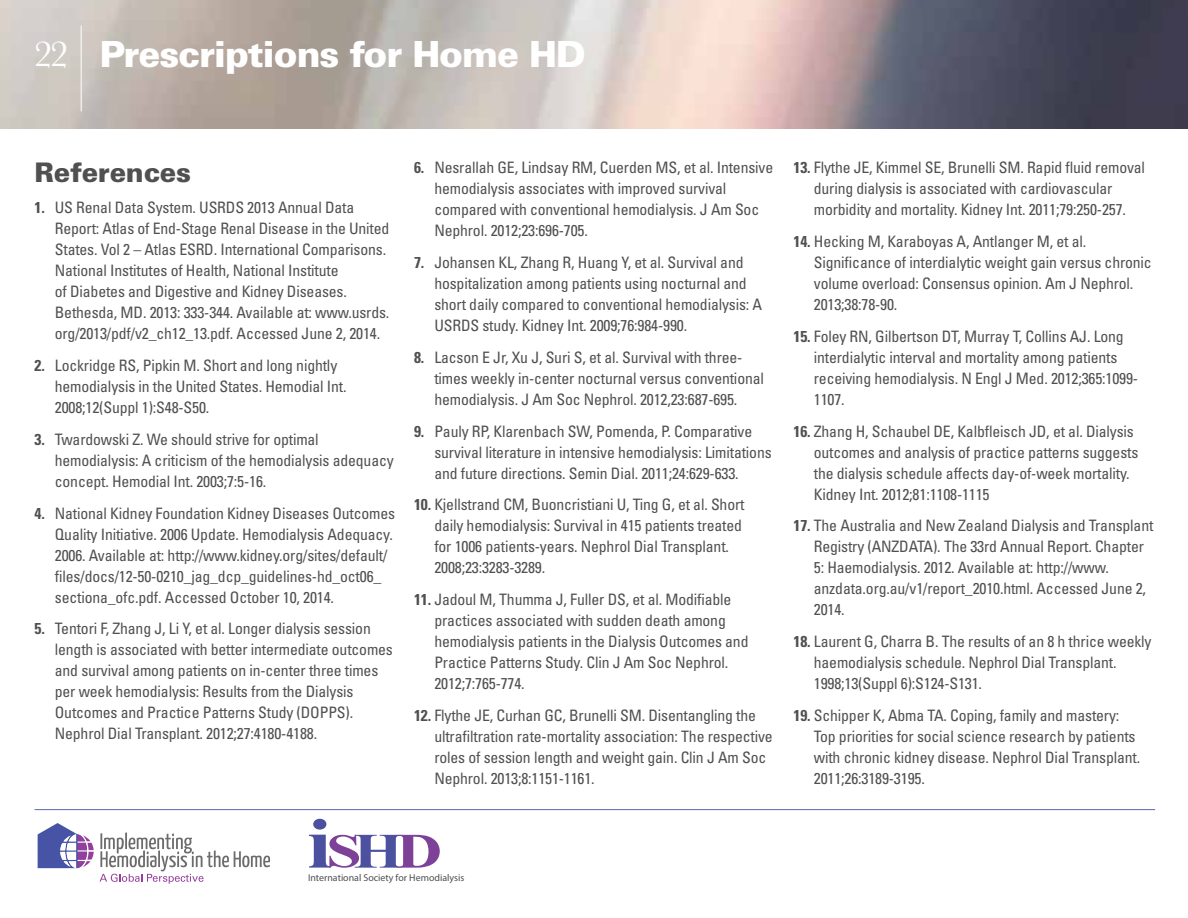
<style>
.page{position:relative;width:1188px;height:918px;background:#fff}
.page>*{position:absolute;margin:0;border:0;box-sizing:border-box;transform-origin:0 0}
.t1{font:900 36px "Univers LT Std";letter-spacing:-.03em;color:#fff}
.t2{font:900 27px "Univers LT Std";letter-spacing:-.01em;color:#505050}
.t3{font:condensed 15.75px/21px "Univers LT Std";letter-spacing:-.01em;color:#505050}
.t4{font:9.9px "Myriad Pro";color:#4d5051}
.s1{font-family:"Baskerville";font-weight:400;font-size:37.5px}
.s2{font-weight:700}
</style>
<div class="page">
<img style="left:1px;top:0;width:1187px;height:129px">
<hr style="left:81px;top:26px;width:1px;height:85px;background:#fff">
<hr style="left:35px;top:809px;width:1120px;height:1px;background:#5d69b2">
<svg style="left:100px;top:833px;width:170px;height:51px"></svg>
<svg style="left:38px;top:823px;width:56px;height:45px"></svg>
<svg style="left:309px;top:819px;width:131px;height:64px"></svg>
<h1 class="t1" style="left:34px;top:31px;width:554px"><span class="s1">22</span> Prescriptions for Home HD</h1>
<h2 class="t2" style="left:35px;top:155px;width:158px">References</h2>
<p class="t3" style="left:55px;top:197px;width:336px;text-indent:-20px"><span class="s2">1.</span> US Renal Data System. USRDS 2013 Annual Data Report: Atlas of End-Stage Renal Disease in the United States. Vol 2 – Atlas ESRD. International Comparisons.<br>National Institutes of Health, National Institute<br>of Diabetes and Digestive and Kidney Diseases.<br>Bethesda, MD. 2013: 333-344. Available at: www.usrds. org/2013/pdf/v2_ch12_13.pdf. Accessed June 2, 2014.</p>
<p class="t3" style="left:55px;top:355px;width:293px;text-indent:-20px"><span class="s2">2.</span> Lockridge RS, Pipkin M. Short and long nightly hemodialysis in the United States. Hemodial Int.<br>2008;12(Suppl 1):S48-S50.</p>
<p class="t3" style="left:55px;top:429px;width:340px;text-indent:-20px"><span class="s2">3.</span> Twardowski Z. We should strive for optimal hemodialysis: A criticism of the hemodialysis adequacy concept. Hemodial Int. 2003;7:5-16.</p>
<p class="t3" style="left:55px;top:502px;width:342px;text-indent:-20px"><span class="s2">4.</span> National Kidney Foundation Kidney Diseases Outcomes Quality Initiative. 2006 Update. Hemodialysis Adequacy.<br>2006. Available at: http://www.kidney.org/sites/default/ files/docs/12-50-0210_jag_dcp_guidelines-hd_oct06_ sectiona_ofc.pdf. Accessed October 10, 2014.</p>
<p class="t3" style="left:55px;top:618px;width:340px;text-indent:-20px"><span class="s2">5.</span> Tentori F, Zhang J, Li Y, et al. Longer dialysis session length is associated with better intermediate outcomes and survival among patients on in-center three times per week hemodialysis: Results from the Dialysis Outcomes and Practice Patterns Study (DOPPS).<br>Nephrol Dial Transplant. 2012;27:4180-4188.</p>
<p class="t3" style="left:434px;top:157px;width:340px;text-indent:-20px"><span class="s2">6.</span> Nesrallah GE, Lindsay RM, Cuerden MS, et al. Intensive hemodialysis associates with improved survival compared with conventional hemodialysis. J Am Soc Nephrol. 2012;23:696-705.</p>
<p class="t3" style="left:434px;top:252px;width:329px;text-indent:-20px"><span class="s2">7.</span> Johansen KL, Zhang R, Huang Y, et al. Survival and hospitalization among patients using nocturnal and short daily compared to conventional hemodialysis: A USRDS study. Kidney Int. 2009;76:984-990.</p>
<p class="t3" style="left:434px;top:347px;width:331px;text-indent:-20px"><span class="s2">8.</span> Lacson E Jr, Xu J, Suri S, et al. Survival with three&shy;times weekly in-center nocturnal versus conventional hemodialysis. J Am Soc Nephrol. 2012,23:687-695.</p>
<p class="t3" style="left:434px;top:420px;width:339px;text-indent:-20px"><span class="s2">9.</span> Pauly RP, Klarenbach SW, Pomenda, P. Comparative survival literature in intensive hemodialysis: Limitations and future directions. Semin Dial. 2011;24:629-633.</p>
<p class="t3" style="left:434px;top:494px;width:312px;text-indent:-20px"><span class="s2">10.</span> Kjellstrand CM, Buoncristiani U, Ting G, et al. Short daily hemodialysis: Survival in 415 patients treated for 1006 patients-years. Nephrol Dial Transplant.<br>2008;23:3283-3289.</p>
<p class="t3" style="left:434px;top:589px;width:316px;text-indent:-20px"><span class="s2">11.</span> Jadoul M, Thumma J, Fuller DS, et al. Modifiable practices associated with sudden death among hemodialysis patients in the Dialysis Outcomes and Practice Patterns Study. Clin J Am Soc Nephrol.<br>2012;7:765-774.</p>
<p class="t3" style="left:434px;top:705px;width:340px;text-indent:-20px"><span class="s2">12.</span> Flythe JE, Curhan GC, Brunelli SM. Disentangling the ultrafiltration rate-mortality association: The respective roles of session length and weight gain. Clin J Am Soc Nephrol. 2013;8:1151-1161.</p>
<p class="t3" style="left:814px;top:157px;width:333px;text-indent:-20px"><span class="s2">13.</span> Flythe JE, Kimmel SE, Brunelli SM. Rapid fluid removal during dialysis is associated with cardiovascular morbidity and mortality. Kidney Int. 2011;79:250-257.</p>
<p class="t3" style="left:814px;top:231px;width:339px;text-indent:-20px"><span class="s2">14.</span> Hecking M, Karaboyas A, Antlanger M, et al.<br>Significance of interdialytic weight gain versus chronic volume overload: Consensus opinion. Am J Nephrol.<br>2013;38:78-90.</p>
<p class="t3" style="left:814px;top:325px;width:326px;text-indent:-20px"><span class="s2">15.</span> Foley RN, Gilbertson DT, Murray T, Collins AJ. Long interdialytic interval and mortality among patients receiving hemodialysis. N Engl J Med. 2012;365:1099- 1107.</p>
<p class="t3" style="left:814px;top:420px;width:326px;text-indent:-20px"><span class="s2">16.</span> Zhang H, Schaubel DE, Kalbfleisch JD, et al. Dialysis outcomes and analysis of practice patterns suggests the dialysis schedule affects day-of-week mortality.<br>Kidney Int. 2012;81:1108-1115</p>
<p class="t3" style="left:814px;top:515px;width:341px;text-indent:-20px"><span class="s2">17.</span> The Australia and New Zealand Dialysis and Transplant Registry (ANZDATA). The 33rd Annual Report. Chapter 5: Haemodialysis. 2012. Available at: http://www. anzdata.org.au/v1/report_2010.html. Accessed June 2, 2014.</p>
<p class="t3" style="left:814px;top:631px;width:339px;text-indent:-20px"><span class="s2">18.</span> Laurent G, Charra B. The results of an 8 h thrice weekly haemodialysis schedule. Nephrol Dial Transplant.<br>1998;13(Suppl 6):S124-S131.</p>
<p class="t3" style="left:814px;top:705px;width:328px;text-indent:-20px"><span class="s2">19.</span> Schipper K, Abma TA. Coping, family and mastery:<br>Top priorities for social science research by patients with chronic kidney disease. Nephrol Dial Transplant.<br>2011;26:3189-3195.</p>
<p class="t4" style="left:308px;top:871px;width:158px">International Society for Hemodialysis</p>
</div>
